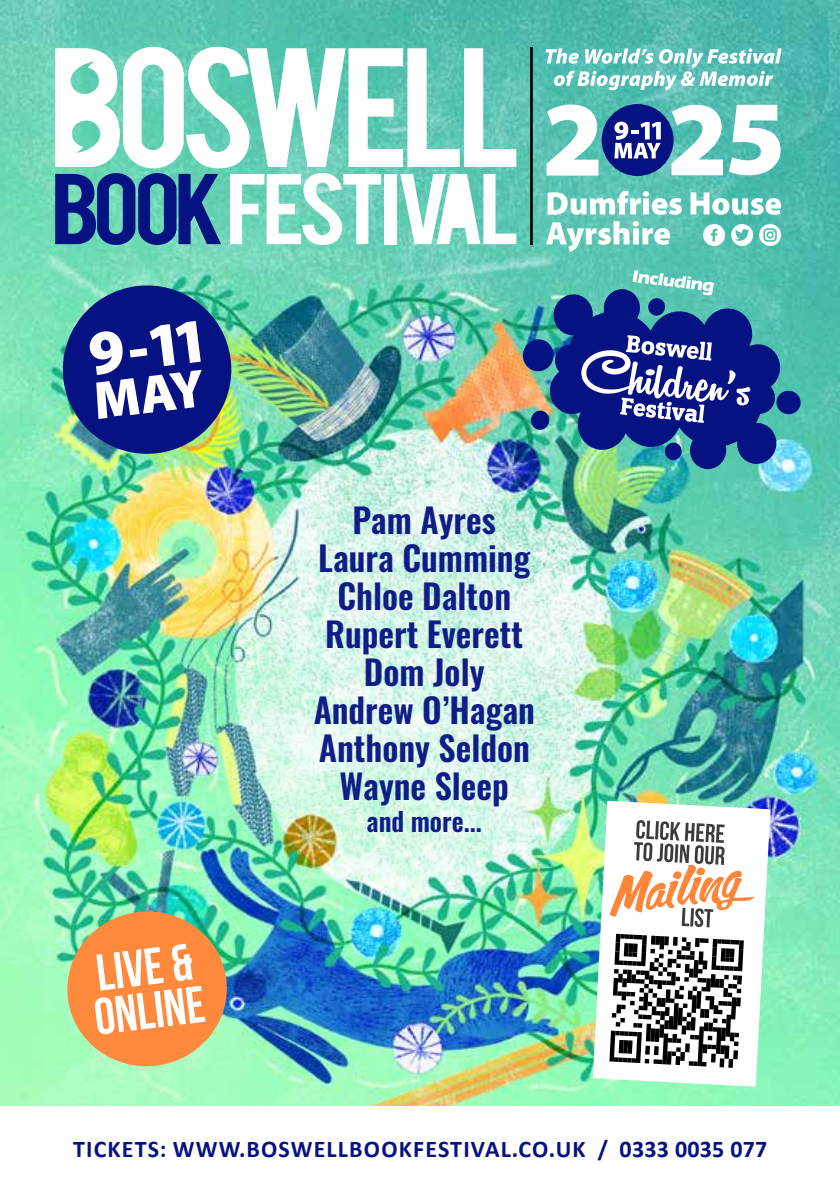
<style>
.page{position:relative;width:840px;height:1191px;background:#fff}
.page>*{position:absolute;margin:0;border:0;box-sizing:border-box;transform-origin:0 0}
.t1{font:600 34px/38px "Oswald";color:#061282;text-align:center}
.t2{font:600 26px "Oswald";color:#061282}
.t3{font:700 24px "Calibri";letter-spacing:.05em;color:#061282}
</style>
<div class="page">
<img style="left:0;top:0;width:839px;height:1106px">
<svg style="left:55px;top:47px;width:461px;height:198px"></svg>
<hr style="left:530px;top:47px;width:2px;height:198px;background:#000">
<svg style="left:545px;top:48px;width:236px;height:43px"></svg>
<svg style="left:702px;top:224px;width:22px;height:22px"></svg>
<svg style="left:730px;top:224px;width:22px;height:22px"></svg>
<svg style="left:758px;top:224px;width:22px;height:22px"></svg>
<svg style="left:546px;top:104px;width:52px;height:72px"></svg>
<svg style="left:547px;top:191px;width:134px;height:24px"></svg>
<svg style="left:690px;top:192px;width:90px;height:23px"></svg>
<svg style="left:545px;top:221px;width:124px;height:31px"></svg>
<svg style="left:671px;top:105px;width:51px;height:70px"></svg>
<svg style="left:728px;top:105px;width:52px;height:70px"></svg>
<div style="left:601px;top:104px;width:72px;height:72px;background:#061282;border-radius:50%"></div>
<svg style="left:614px;top:122px;width:46px;height:36px"></svg>
<img style="left:521px;top:288px;width:280px;height:182px">
<svg style="left:580px;top:335px;width:170px;height:88px"></svg>
<svg style="left:632px;top:270px;width:81px;height:25px"></svg>
<svg style="left:592px;top:800px;width:177px;height:286px"></svg>
<div style="left:738px;top:940px;width:5px;height:9px;background:#000"></div>
<svg style="left:609px;top:934px;width:133px;height:133px"></svg>
<svg style="left:732px;top:1050px;width:5px;height:9px"></svg>
<svg style="left:609px;top:820px;width:145px;height:107px"></svg>
<svg style="left:63px;top:906px;width:168px;height:165px;background:#d9b57a"></svg>
<img style="left:58px;top:280px;width:178px;height:179px">
<p class="t1" style="left:313px;top:503px;width:223px">Pam Ayres<br>Laura Cumming<br>Chloe Dalton<br>Rupert Everett<br>Dom Joly<br>Andrew O’Hagan<br>Anthony Seldon<br>Wayne Sleep</p>
<p class="t2" style="left:366px;top:808px;width:117px">and more...</p>
<p class="t3" style="left:73px;top:1131px;width:695px">TICKETS: WWW.BOSWELLBOOKFESTIVAL.CO.UK / 0333 0035 077</p>
</div>
